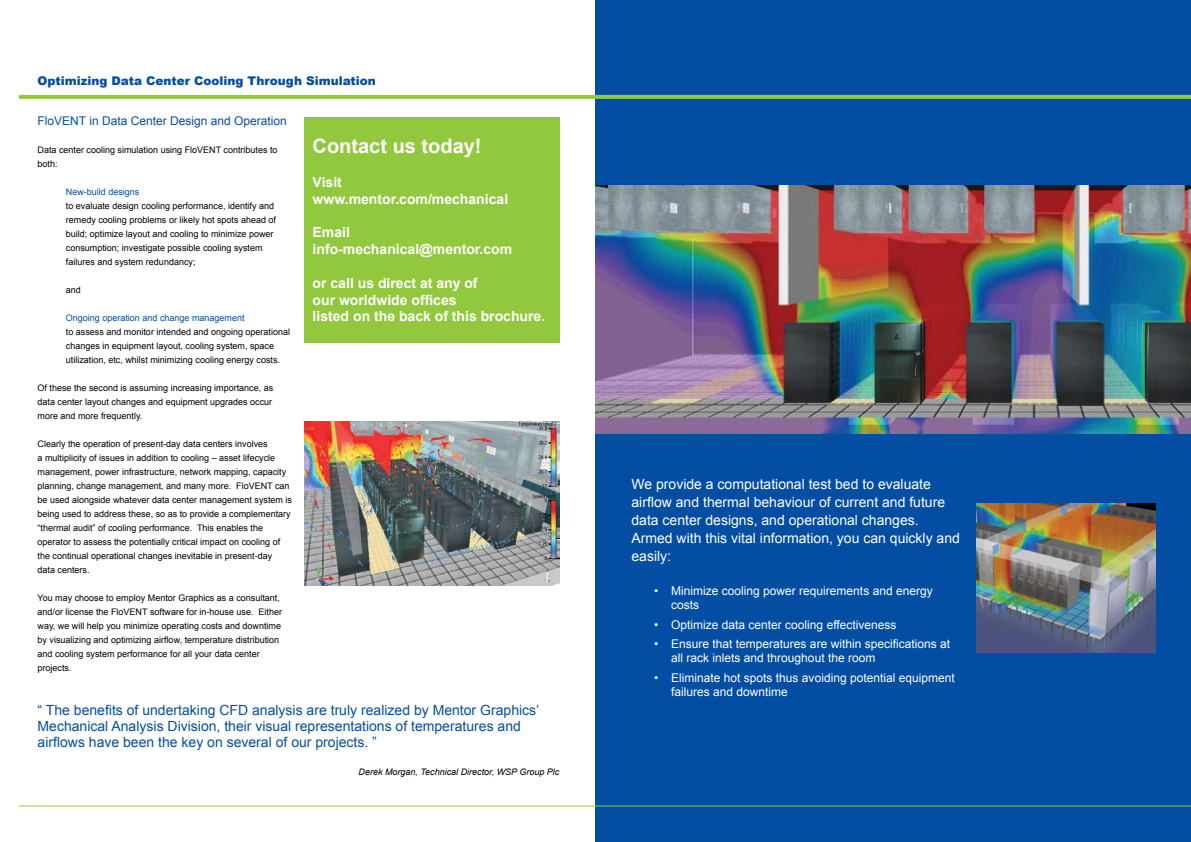
<style>
.page{position:relative;width:1191px;height:842px;background:#fff}
.page>*{position:absolute;margin:0;border:0;box-sizing:border-box;transform-origin:0 0}
.t1{font:700 20px "Arial";color:#fff}
.t2{font:14px/16px "Arial";color:#034ea2}
.t3{font:14px/18px "Arial";color:#fff}
.t4{font:700 14px/16.8px "Arial";color:#fff}
.t5{font:12px/19.7px "Arial";color:#fff}
.t6{font:900 12px "Arial";color:#034ea2}
.t7{font:12px "Arial";color:#034ea2}
.t8{font:9px/14px "Arial";color:#000}
.t9{font:9px "Arial";color:#034ea2}
.t10{font:italic 9px "Arial";color:#000}
</style>
<div class="page">
<div style="left:595px;top:0;width:596px;height:842px;background:#034ea2"></div>
<svg style="left:19px;top:95px;width:1172px;height:4px;background:#91c641"></svg>
<hr style="left:19px;top:805px;width:1172px;height:1px;background:#92c83e">
<div style="left:304px;top:117px;width:255px;height:226px;background:#92c83e"></div>
<img style="left:304px;top:421px;width:255px;height:164px">
<img style="left:595px;top:186px;width:596px;height:248px">
<img style="left:976px;top:503px;width:179px;height:149px">
<h3 class="t6" style="left:38px;top:72px;width:340px">Optimizing Data Center Cooling Through Simulation</h3>
<h3 class="t7" style="left:38px;top:113px;width:251px">FloVENT in Data Center Design and Operation</h3>
<p class="t8" style="left:38px;top:143px;width:241px">Data center cooling simulation using FloVENT contributes to both:</p>
<p class="t9" style="left:66px;top:186px;width:75px">New-build designs</p>
<p class="t8" style="left:66px;top:199px;width:212px">to evaluate design cooling performance, identify and remedy cooling problems or likely hot spots ahead of build; optimize layout and cooling to minimize power consumption; investigate possible cooling system failures and system redundancy;</p>
<p class="t8" style="left:66px;top:283px;width:17px">and</p>
<p class="t9" style="left:66px;top:312px;width:180px">Ongoing operation and change management</p>
<p class="t8" style="left:66px;top:325px;width:226px">to assess and monitor intended and ongoing operational changes in equipment layout, cooling system, space utilization, etc, whilst minimizing cooling energy costs.</p>
<p class="t8" style="left:38px;top:381px;width:237px;text-align:justify">Of these the second is assuming increasing importance, as data center layout changes and equipment upgrades occur more and more frequently.</p>
<p class="t8" style="left:38px;top:437px;width:256px">Clearly the operation of present-day data centers involves<br>a multiplicity of issues in addition to cooling – asset lifecycle management, power infrastructure, network mapping, capacity planning, change management, and many more. FloVENT can be used alongside whatever data center management system is being used to address these, so as to provide a complementary “thermal audit” of cooling performance. This enables the operator to assess the potentially critical impact on cooling of the continual operational changes inevitable in present-day<br>data centers.</p>
<p class="t8" style="left:38px;top:591px;width:246px">You may choose to employ Mentor Graphics as a consultant, and/or license the FloVENT software for in-house use. Either way, we will help you minimize operating costs and downtime by visualizing and optimizing airflow, temperature distribution and cooling system performance for all your data center projects.</p>
<h1 class="t1" style="left:313px;top:133px;width:170px">Contact us today!</h1>
<h2 class="t4" style="left:313px;top:174px;width:197px">Visit www.mentor.com/mechanical</h2>
<h2 class="t4" style="left:313px;top:225px;width:201px">Email info-mechanical@mentor.com</h2>
<h2 class="t4" style="left:313px;top:275px;width:234px">or call us direct at any of<br>our worldwide offices<br>listed on the back of this brochure.</h2>
<h2 class="t2" style="left:38px;top:702px;width:503px">“ The benefits of undertaking CFD analysis are truly realized by Mentor Graphics’<br>Mechanical Analysis Division, their visual representations of temperatures and airflows have been the key on several of our projects. ”</h2>
<p class="t10" style="left:358px;top:765px;width:202px">Derek Morgan, Technical Director, WSP Group Plc</p>
<h2 class="t3" style="left:631px;top:476px;width:330px">We provide a computational test bed to evaluate airflow and thermal behaviour of current and future data center designs, and operational changes.<br>Armed with this vital information, you can quickly and easily:</h2>
<h3 class="t5" style="left:671px;top:584px;width:263px;line-height:14px">Minimize cooling power requirements and energy costs</h3>
<h3 class="t5" style="left:671px;top:615px;width:280px">Optimize data center cooling effectiveness<br>Ensure that temperatures are within specifications at</h3>
<h3 class="t5" style="left:671px;top:648px;width:285px">all rack inlets and throughout the room<br>Eliminate hot spots thus avoiding potential equipment</h3>
<h3 class="t5" style="left:671px;top:682px;width:118px">failures and downtime</h3>
<h3 class="t5" style="left:654px;top:581px;width:6px">•</h3>
<h3 class="t5" style="left:654px;top:615px;width:6px">• •</h3>
<h3 class="t5" style="left:654px;top:668px;width:6px">•</h3>
</div>
